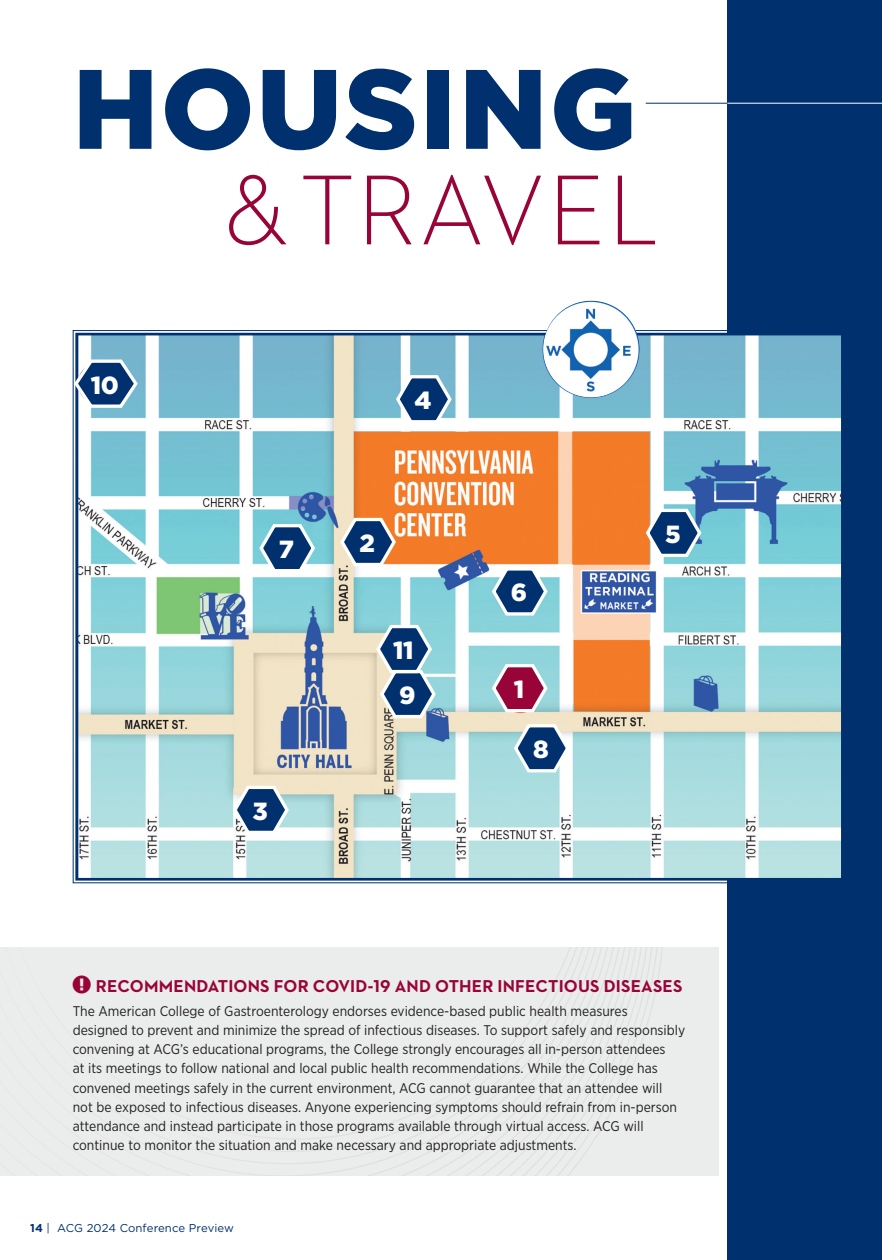
<style>
.page{position:relative;width:882px;height:1260px;background:#fff}
.page>*{position:absolute;margin:0;border:0;box-sizing:border-box;transform-origin:0 0}
.t1{font:900 112.7px "Gotham";letter-spacing:.02em;color:#00306d}
.t2{font:300 100.98px "Neutraface 2 Text";letter-spacing:.02em;color:#990438}
.t3{font:900 24.85px "Gotham";color:#fff}
.t4{font:700 17.5px "Neutraface 2 Text";letter-spacing:.01em;color:#990438}
.t5{font:14px/19.2px "Gotham Narrow";color:#231f20}
.t6{font:11.38px "Gotham";color:#00306d}
.s1{font-weight:700}
</style>
<div class="page">
<div style="left:0;top:947px;width:716px;height:228px;background:#ebecec"></div>
<hr style="left:646px;top:103px;width:81px;height:1px;background:#00306d">
<div style="left:727px;top:0;width:155px;height:1260px;background:#00306d"></div>
<svg style="left:74px;top:331px;width:767px;height:550px;background:#b1c8c6"></svg>
<svg style="left:490px;top:662px;width:60px;height:53px;background:#ac7891"></svg>
<svg style="left:338px;top:516px;width:60px;height:53px"></svg>
<svg style="left:231px;top:784px;width:60px;height:53px"></svg>
<svg style="left:394px;top:373px;width:60px;height:53px"></svg>
<svg style="left:644px;top:507px;width:59px;height:53px"></svg>
<svg style="left:490px;top:566px;width:60px;height:52px"></svg>
<svg style="left:257px;top:522px;width:60px;height:53px"></svg>
<svg style="left:512px;top:722px;width:59px;height:53px"></svg>
<svg style="left:374px;top:623px;width:64px;height:98px;background:#688aa5"></svg>
<svg style="left:72px;top:358px;width:68px;height:53px"></svg>
<hr style="left:727px;top:103px;width:155px;height:1px;background:#fff">
<img style="left:543px;top:301px;width:97px;height:97px;border-radius:48px">
<svg style="left:73px;top:976px;width:18px;height:18px"></svg>
<p class="t1" style="left:73px;top:31px;width:565px">HOUSING</p>
<p class="t2" style="left:224px;top:147px;width:436px">&amp; TRAVEL</p>
<p class="t3" style="left:91px;top:368px;width:30px">10</p>
<p class="t3" style="left:279px;top:532px;width:17px">7</p>
<p class="t3" style="left:253px;top:794px;width:17px">3</p>
<p class="t3" style="left:415px;top:383px;width:19px">4</p>
<p class="t3" style="left:360px;top:526px;width:17px">2</p>
<p class="t3" style="left:393px;top:633px;width:22px">11</p>
<p class="t3" style="left:399px;top:678px;width:18px">9</p>
<p class="t3" style="left:511px;top:575px;width:18px">6</p>
<p class="t3" style="left:514px;top:672px;width:12px">1</p>
<p class="t3" style="left:533px;top:732px;width:17px">8</p>
<p class="t3" style="left:665px;top:517px;width:17px">5</p>
<p class="t4" style="left:96px;top:975px;width:588px">RECOMMENDATIONS FOR COVID-19 AND OTHER INFECTIOUS DISEASES</p>
<p class="t5" style="left:73px;top:1001px;width:614px">The American College of Gastroenterology endorses evidence-based public health measures designed to prevent and minimize the spread of infectious diseases. To support safely and responsibly convening at ACG’s educational programs, the College strongly encourages all in-person attendees<br>at its meetings to follow national and local public health recommendations. While the College has convened meetings safely in the current environment, ACG cannot guarantee that an attendee will not be exposed to infectious diseases. Anyone experiencing symptoms should refrain from in-person attendance and instead participate in those programs available through virtual access. ACG will continue to monitor the situation and make necessary and appropriate adjustments.</p>
<p class="t6" style="left:30px;top:1220px;width:205px"><span class="s1">14</span> | ACG 2024 Conference Preview</p>
</div>
